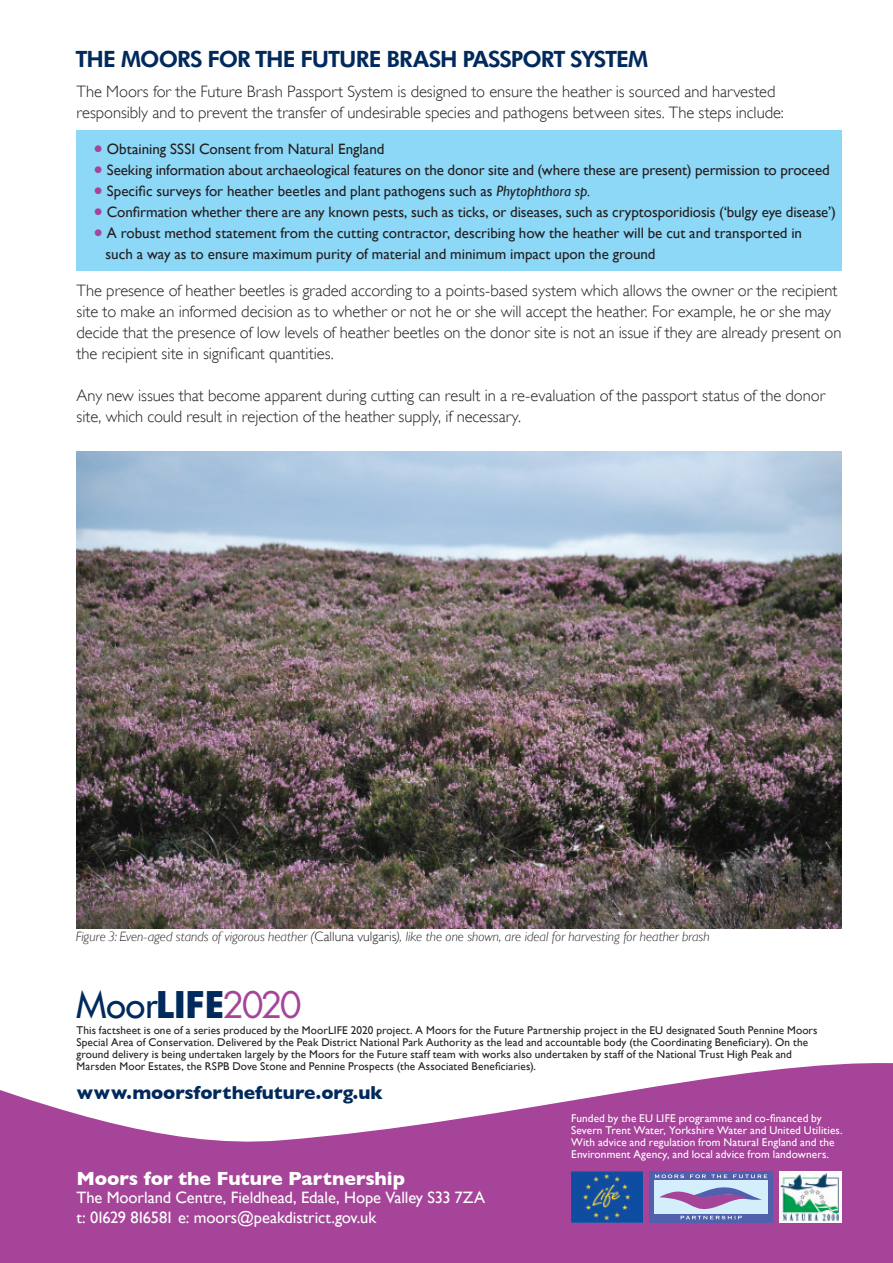
<style>
.page{position:relative;width:893px;height:1263px;background:#fff}
.page>*{position:absolute;margin:0;border:0;box-sizing:border-box;transform-origin:0 0}
.t1{font:35.7px "Futura";color:#00295c}
.t2{font:700 22.5px "Futura BT";letter-spacing:-.04em;color:#00295c}
.t3{font:700 19.5px "Gill Sans";letter-spacing:-.005em;color:#fff}
.t4{font:700 19.05px "Gill Sans";letter-spacing:-.005em;color:#00295c}
.t5{font:300 16.5px/21px "Gill Sans";color:#231f20}
.t6{font:16.5px/19.5px "Gill Sans";letter-spacing:-.005em;color:#fff}
.t7{font:15px/21px "Gill Sans";letter-spacing:-.005em;color:#231f20}
.t8{font:italic 300 13.5px "Gill Sans";color:#231f20}
.t9{font:11.25px/12px "Gill Sans";letter-spacing:.01em;color:#231f20}
.t10{font:11.25px/12px "Gill Sans";letter-spacing:.01em;color:#fff}
.s1{font-size:27px;color:#a54499}
.s2{font-style:italic}
.s3{font-style:normal}
.s4{font-weight:700}
.s5{font-size:35.55px;color:#a54499}
</style>
<div class="page">
<svg style="left:0;top:1063px;width:893px;height:200px;fill:#a54499"></svg>
<img style="left:571px;top:1171px;width:71px;height:51px">
<div style="left:780px;top:1171px;width:62px;height:51px;background:#fff"></div>
<img style="left:780px;top:1171px;width:59px;height:51px">
<div style="left:649px;top:1171px;width:124px;height:51px;background:#5060ac"></div>
<div style="left:654px;top:1180px;width:113px;height:34px;background:#d4effb"></div>
<svg style="left:655px;top:1174px;width:29px;height:4px"></svg>
<svg style="left:690px;top:1174px;width:37px;height:4px"></svg>
<svg style="left:733px;top:1174px;width:34px;height:4px"></svg>
<svg style="left:659px;top:1187px;width:103px;height:32px"></svg>
<div style="left:77px;top:131px;width:765px;height:140px;background:#8dd7f7"></div>
<img style="left:77px;top:451px;width:765px;height:477px">
<h2 class="t2" style="left:75px;top:44px;width:574px">THE MOORS FOR THE FUTURE BRASH PASSPORT SYSTEM</h2>
<p class="t5" style="left:77px;top:81px;width:709px">The Moors for the Future Brash Passport System is designed to ensure the heather is sourced and harvested responsibly and to prevent the transfer of undesirable species and pathogens between sites. The steps include:</p>
<p class="t7" style="left:94px;top:138px;width:292px"><span class="s1">•</span> Obtaining SSSI Consent from Natural England</p>
<p class="t7" style="left:94px;top:159px;width:738px"><span class="s1">•</span> Seeking information about archaeological features on the donor site and (where these are present) permission to proceed</p>
<p class="t7" style="left:94px;top:180px;width:498px"><span class="s1">•</span> Specific surveys for heather beetles and plant pathogens such as <span class="s2">Phytophthora sp.</span></p>
<p class="t7" style="left:94px;top:201px;width:744px"><span class="s1">•</span> Confirmation whether there are any known pests, such as ticks, or diseases, such as cryptosporidiosis (‘bulgy eye disease’)</p>
<p class="t7" style="left:106px;top:222px;width:698px;text-indent:-12px"><span class="s1">•</span> A robust method statement from the cutting contractor, describing how the heather will be cut and transported in such a way as to ensure maximum purity of material and minimum impact upon the ground</p>
<p class="t5" style="left:77px;top:279px;width:766px">The presence of heather beetles is graded according to a points-based system which allows the owner or the recipient site to make an informed decision as to whether or not he or she will accept the heather. For example, he or she may decide that the presence of low levels of heather beetles on the donor site is not an issue if they are already present on the recipient site in significant quantities.</p>
<p class="t5" style="left:77px;top:384px;width:750px">Any new issues that become apparent during cutting can result in a re-evaluation of the passport status of the donor site, which could result in rejection of the heather supply, if necessary.</p>
<p class="t8" style="left:76px;top:929px;width:635px">Figure 3: Even-aged stands of vigorous heather (<span class="s3">Calluna vulgaris</span>), like the one shown, are ideal for harvesting for heather brash</p>
<h1 class="t1" style="left:76px;top:981px;width:227px">Moor<span class="s4">LIFE</span><span class="s5">2020</span></h1>
<p class="t9" style="left:77px;top:1024px;width:743px">This factsheet is one of a series produced by the MoorLIFE 2020 project. A Moors for the Future Partnership project in the EU designated South Pennine Moors Special Area of Conservation. Delivered by the Peak District National Park Authority as the lead and accountable body (the Coordinating Beneficiary). On the ground delivery is being undertaken largely by the Moors for the Future staff team with works also undertaken by staff of the National Trust High Peak and Marsden Moor Estates, the RSPB Dove Stone and Pennine Prospects (the Associated Beneficiaries).</p>
<p class="t4" style="left:77px;top:1081px;width:308px">www.moorsforthefuture.org.uk</p>
<p class="t3" style="left:77px;top:1167px;width:330px">Moors for the Future Partnership</p>
<p class="t6" style="left:77px;top:1188px;width:410px">The Moorland Centre, Fieldhead, Edale, Hope Valley S33 7ZA t: 01629 816581 e: moors@peakdistrict.gov.uk</p>
<p class="t10" style="left:571px;top:1112px;width:273px">Funded by the EU LIFE programme and co-financed by Severn Trent Water, Yorkshire Water and United Utilities.<br>With advice and regulation from Natural England and the Environment Agency, and local advice from landowners.</p>
</div>
